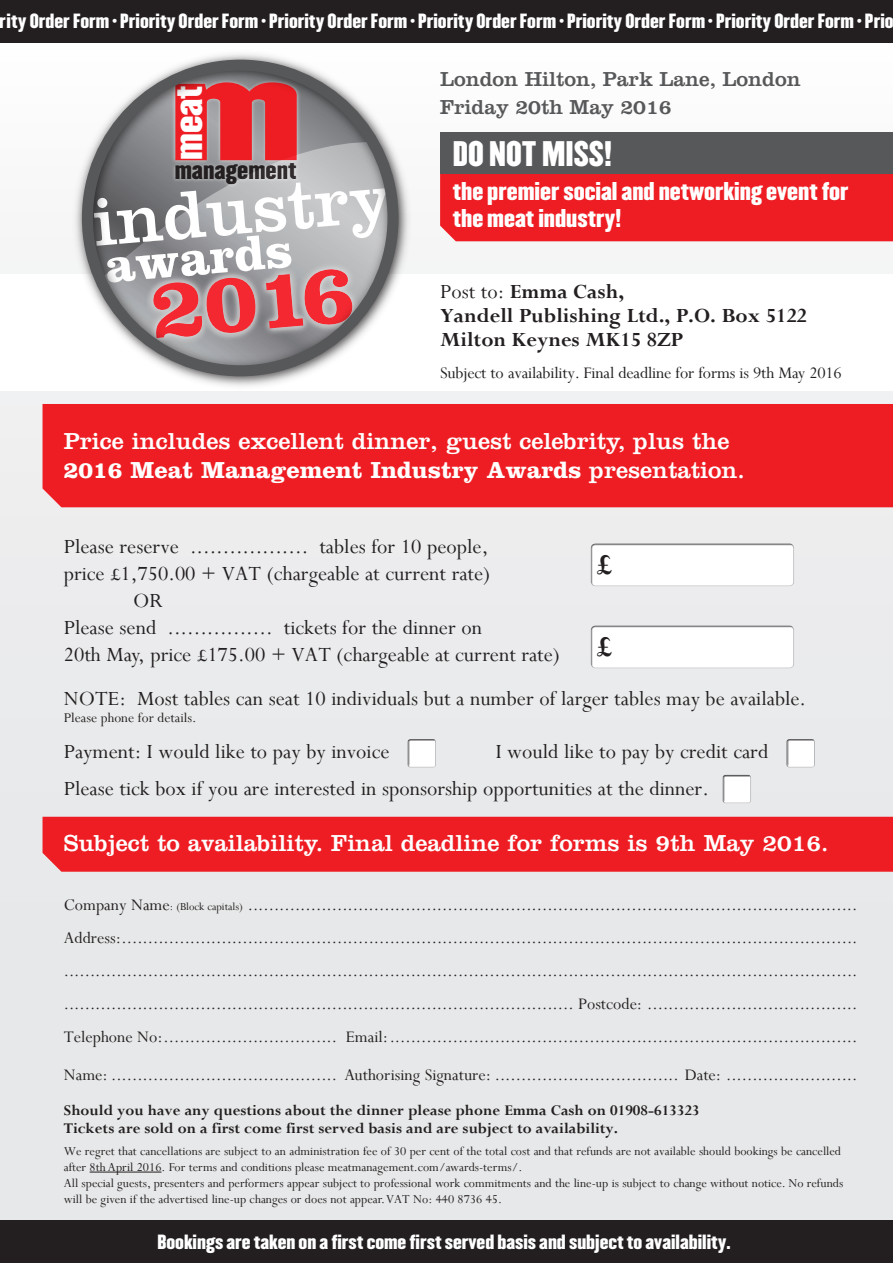
<style>
.page{position:relative;width:893px;height:1263px;background:#fff}
.page>*{position:absolute;margin:0;border:0;box-sizing:border-box;transform-origin:0 0}
.t1{font:700 86.7px "Clarendon";color:#ee1d23}
.t2{font:35.85px "Champion HTF Welterweight";color:#fff}
.t3{font:700 33px "Perpetua";color:#231f20}
.t4{font:31.05px "Champion HTF Welterweight";color:#fff}
.t5{font:24px/28.5px "Clarendon";color:#fff}
.t6{font:22.95px "Champion HTF Welterweight";color:#231f20}
.t7{font:22.5px/27px "Perpetua";color:#231f20}
.t8{font:700 22.5px/24px "Perpetua";color:#231f20}
.t9{font:22.5px/27px "Champion HTF Welterweight";color:#fff}
.t10{font:22.5px "Perpetua";color:#231f20}
.t11{font:21px/28.5px "Clarendon";color:#57585a}
.t12{font:18px "Perpetua";color:#231f20}
.t13{font:18px "Champion HTF Welterweight";color:#fff}
.t14{font:700 16.5px/18px "Perpetua";color:#231f20}
.t15{font:15px "Perpetua";color:#231f20}
.t16{font:13.5px/16.2px "Perpetua";color:#231f20}
.s1{font-weight:400}
.s2{font-weight:700}
.s3{font-size:12px}
</style>
<div class="page">
<div style="left:0;top:241px;width:893px;height:979px;background:#e8e9ea"></div>
<div style="left:0;top:274px;width:893px;height:117px;background:#fff"></div>
<div style="left:43px;top:404px;width:850px;height:103px;background:#ee1d23"></div>
<div style="left:43px;top:817px;width:850px;height:55px;background:#ee1d23"></div>
<img style="left:68px;top:53px;width:348px;height:340px">
<div style="left:82px;top:60px;width:317px;height:316px;border:11px solid #57585a;border-radius:50%"></div>
<div style="left:0;top:0;width:893px;height:43px;background:#231f20"></div>
<div style="left:0;top:1220px;width:893px;height:43px;background:#231f20"></div>
<div style="left:440px;top:173px;width:453px;height:68px;background:#ee1d23"></div>
<div style="left:440px;top:132px;width:453px;height:41px;background:#57585a"></div>
<div style="left:589px;top:545px;width:206px;height:43px;background:#e4e4e6"></div>
<div style="left:589px;top:544px;width:206px;height:42px;background:#fff"></div>
<div style="left:589px;top:627px;width:206px;height:44px;background:#eaebec"></div>
<div style="left:589px;top:626px;width:206px;height:42px;background:#fff"></div>
<svg style="left:407px;top:738px;width:30px;height:30px"></svg>
<svg style="left:786px;top:738px;width:30px;height:30px"></svg>
<div style="left:722px;top:775px;width:30px;height:29px;background:#e1e1e3"></div>
<svg style="left:722px;top:774px;width:30px;height:29px"></svg>
<hr style="left:90px;top:1172px;width:72px;height:1px;background:#231f20">
<p class="t13" style="left:0;top:10px;width:895px">rity Order Form • Priority Order Form • Priority Order Form • Priority Order Form • Priority Order Form • Priority Order Form • Prio</p>
<p class="t2" style="left:165px;top:160px;width:76px;rotate:-90deg">meat</p>
<p class="t6" style="left:175px;top:155px;width:124px">management</p>
<p class="t1" style="left:147px;top:257px;width:205px;rotate:-5deg">2016</p>
<p class="t11" style="left:440px;top:64px;width:362px">London Hilton, Park Lane, London<br>Friday 20th May 2016</p>
<p class="t4" style="left:453px;top:134px;width:161px">DO NOT MISS!</p>
<p class="t9" style="left:453px;top:178px;width:397px">the premier social and networking event for the meat industry!</p>
<p class="t8" style="left:440px;top:279px;width:368px"><span class="s1">Post to:</span> Emma Cash,<br>Yandell Publishing Ltd., P.O. Box 5122<br>Milton Keynes MK15 8ZP</p>
<p class="t12" style="left:440px;top:362px;width:403px">Subject to availability. Final deadline for forms is 9th May 2016</p>
<p class="t5" style="left:64px;top:427px;width:682px">Price includes excellent dinner, guest celebrity, plus the<br><span class="s2">2016 Meat Management Industry Awards</span> presentation.</p>
<p class="t7" style="left:64px;top:532px;width:428px">Please reserve .................. tables for 10 people, price £1,750.00 + VAT (chargeable at current rate)</p>
<p class="t10" style="left:133px;top:586px;width:31px">OR</p>
<p class="t7" style="left:64px;top:613px;width:498px">Please send ................ tickets for the dinner on<br>20th May, price £175.00 + VAT (chargeable at current rate)</p>
<p class="t3" style="left:597px;top:544px;width:17px">£</p>
<p class="t3" style="left:597px;top:626px;width:17px">£</p>
<p class="t7" style="left:64px;top:685px;width:744px">NOTE: Most tables can seat 10 individuals but a number of larger tables may be available.</p>
<p class="t15" style="left:64px;top:708px;width:134px">Please phone for details.</p>
<p class="t7" style="left:64px;top:738px;width:327px">Payment: I would like to pay by invoice</p>
<p class="t7" style="left:496px;top:738px;width:274px">I would like to pay by credit card</p>
<p class="t7" style="left:64px;top:775px;width:647px">Please tick box if you are interested in sponsorship opportunities at the dinner.</p>
<p class="t5" style="left:64px;top:828px;width:766px">Subject to availability. Final deadline for forms is 9th May 2016.</p>
<p class="t12" style="left:64px;top:894px;width:795px">Company Name<span class="s3">: (Block capitals)</span> ....................................................................................................................</p>
<p class="t12" style="left:64px;top:927px;width:795px">Address:............................................................................................................................................</p>
<p class="t12" style="left:64px;top:960px;width:795px">.......................................................................................................................................................</p>
<p class="t12" style="left:64px;top:993px;width:795px">................................................................................................. Postcode: ........................................</p>
<p class="t12" style="left:64px;top:1026px;width:795px">Telephone No:................................. Email:.........................................................................................</p>
<p class="t12" style="left:64px;top:1064px;width:795px">Name: ........................................... Authorising Signature: ................................... Date: .........................</p>
<p class="t14" style="left:64px;top:1100px;width:637px">Should you have any questions about the dinner please phone Emma Cash on 01908-613323<br>Tickets are sold on a first come first served basis and are subject to availability.</p>
<p class="t16" style="left:64px;top:1142px;width:781px">We regret that cancellations are subject to an administration fee of 30 per cent of the total cost and that refunds are not available should bookings be cancelled after 8th April 2016. For terms and conditions please meatmanagement.com/awards-terms/.<br>All special guests, presenters and performers appear subject to professional work commitments and the line-up is subject to change without notice. No refunds will be given if the advertised line-up changes or does not appear. VAT No: 440 8736 45.</p>
<p class="t13" style="left:158px;top:1230px;width:575px">Bookings are taken on a first come first served basis and subject to availability.</p>
</div>
